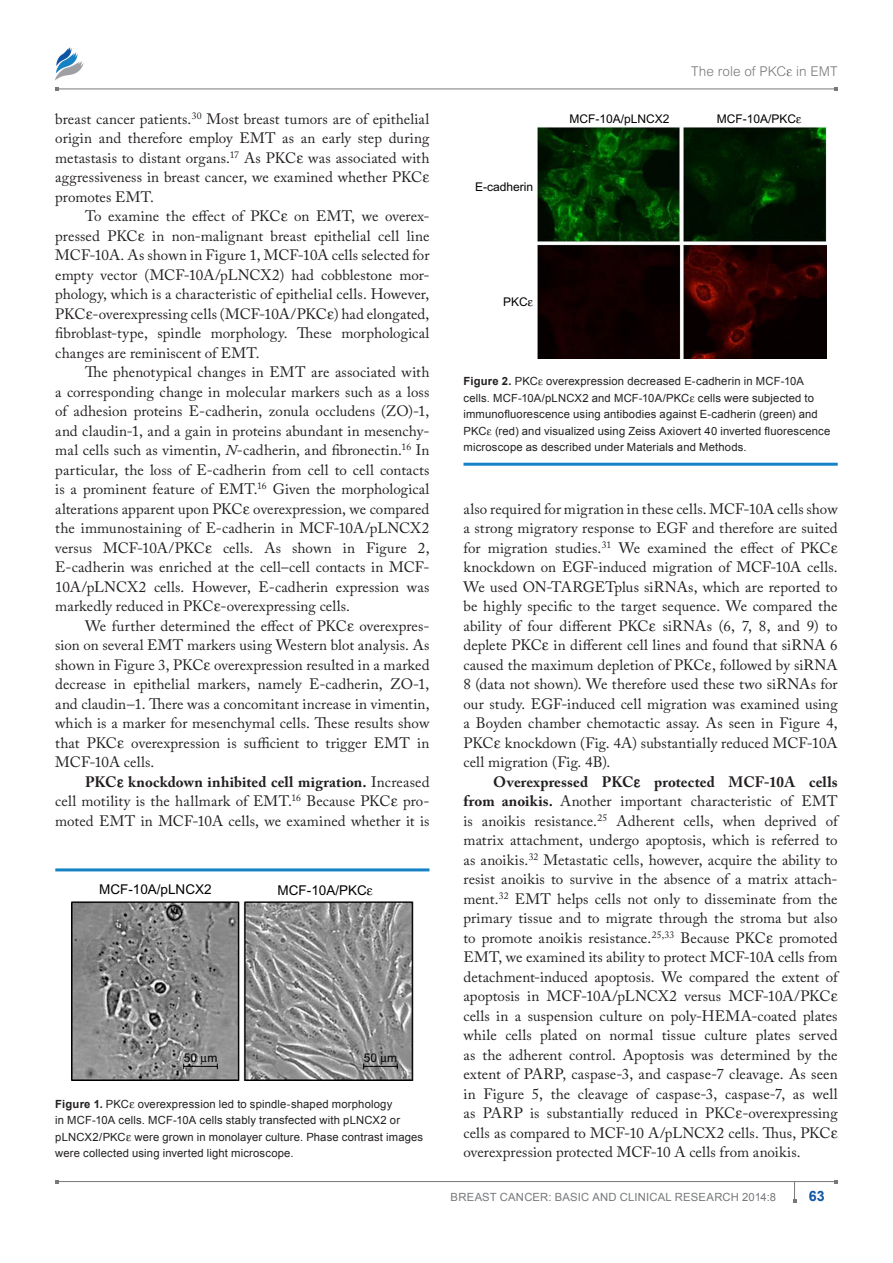
<style>
.page{position:relative;width:893px;height:1263px;background:#fff}
.page>*{position:absolute;margin:0;border:0;box-sizing:border-box;transform-origin:0 0}
.Tx{font:15px/19.5px "Adobe Caslon Pro";letter-spacing:.005em;color:#231f20;text-align:justify}
.t1{font:700 15px "Adobe Caslon Pro";letter-spacing:.005em;color:#231f20}
.RunF-folio{font:700 14.25px "Arial";color:#1055a4}
.t2{font:13.5px "Arial";color:#000}
.RunH{font:300 13.5px "Arial MT Std";letter-spacing:.005em;color:#76787b}
.t3{font:12px "Arial";color:#000}
.FigC{font:11.25px/16.5px "Arial";letter-spacing:.015em;color:#231f20}
.RunF{font:11.25px "Arial";letter-spacing:.015em;color:#76787b}
.s1{font-style:italic}
.s2{font-weight:700}
</style>
<div class="page">
<hr style="left:57px;top:89px;width:779px;height:1px;background:#76787b">
<hr style="left:57px;top:1181px;width:779px;height:1px;background:#76787b">
<img style="left:55px;top:47px;width:29px;height:33px">
<svg style="left:793px;top:1182px;width:3px;height:20px"></svg>
<hr style="left:55px;top:868px;width:374px;height:3px;background:#1582c5">
<img style="left:71px;top:901px;width:342px;height:179px">
<hr style="left:184px;top:1066px;width:33px;height:1px;background:#000">
<hr style="left:364px;top:1066px;width:33px;height:1px;background:#000">
<hr style="left:463px;top:463px;width:375px;height:3px;background:#1582c5">
<img style="left:538px;top:127px;width:288px;height:232px">
<svg style="left:201px;top:1056px;width:6px;height:9px"></svg>
<svg style="left:381px;top:1056px;width:6px;height:9px"></svg>
<h2 class="Tx" style="left:55px;top:109px;width:376px;text-align:left">breast cancer patients.<sup>30</sup> Most breast tumors are of epithelial origin and therefore employ EMT as an early step during metastasis to distant organs.<sup>17</sup> As PKC was associated with aggressiveness in breast cancer, we examined whether PKC promotes EMT.</h2>
<p class="Tx" style="left:55px;top:206px;width:376px;text-indent:30px">To examine the effect of PKC on EMT, we overex&shy;pressed PKC in non-malignant breast epithelial cell line MCF-10A. As shown in Figure 1, MCF-10A cells selected for empty vector (MCF-10A/pLNCX2) had cobblestone mor&shy;phology, which is a characteristic of epithelial cells. However, PKC -overexpressing cells (MCF-10A/PKC ) had elongated, fibroblast-type, spindle morphology. These morphological changes are reminiscent of EMT.</p>
<p class="Tx" style="left:55px;top:362px;width:376px;text-indent:30px">The phenotypical changes in EMT are associated with a corresponding change in molecular markers such as a loss of adhesion proteins E-cadherin, zonula occludens (ZO)-1, and claudin-1, and a gain in proteins abundant in mesenchy&shy;mal cells such as vimentin, <span class="s1">N</span>-cadherin, and fibronectin.<sup>16</sup> In particular, the loss of E-cadherin from cell to cell contacts is a prominent feature of EMT.<sup>16</sup> Given the morphological alterations apparent upon PKC overexpression, we compared the immunostaining of E-cadherin in MCF-10A/pLNCX2 versus MCF-10A/PKC cells. As shown in Figure 2, E-cadherin was enriched at the cell–cell contacts in MCF-10A/pLNCX2 cells. However, E-cadherin expression was markedly reduced in PKC -overexpressing cells.</p>
<p class="Tx" style="left:55px;top:616px;width:376px;text-indent:30px">We further determined the effect of PKC overexpres&shy;sion on several EMT markers using Western blot analysis. As shown in Figure 3, PKC overexpression resulted in a marked decrease in epithelial markers, namely E-cadherin, ZO-1, and claudin−1. There was a concomitant increase in vimentin, which is a marker for mesenchymal cells. These results show that PKC overexpression is sufficient to trigger EMT in MCF-10A cells.</p>
<h2 class="Tx" style="left:55px;top:772px;width:376px;text-indent:30px"><span class="s2">PKC knockdown inhibited cell migration.</span> Increased cell motility is the hallmark of EMT.<sup>16</sup> Because PKC pro&shy;moted EMT in MCF-10A cells, we examined whether it is</h2>
<p class="t2" style="left:99px;top:882px;width:114px">MCF-10A/pLNCX2</p>
<p class="t2" style="left:278px;top:882px;width:91px">MCF-10A/PKC</p>
<p class="t3" style="left:364px;top:1051px;width:35px">50 m</p>
<p class="FigC" style="left:55px;top:1096px;width:369px"><span class="s2">Figure 1.</span> PKC overexpression led to spindle-shaped morphology<br>in MCF-10A cells. MCF-10A cells stably transfected with pLNCX2 or pLNCX2/PKC were grown in monolayer culture. Phase contrast images were collected using inverted light microscope.</p>
<p class="t3" style="left:184px;top:1051px;width:35px">50 m</p>
<p class="t3" style="left:475px;top:180px;width:60px">E-cadherin</p>
<p class="t3" style="left:569px;top:112px;width:102px">MCF-10A/pLNCX2</p>
<p class="RunH" style="left:691px;top:64px;width:148px">The role of PKC in EMT</p>
<p class="t3" style="left:717px;top:112px;width:81px">MCF-10A/PKC</p>
<p class="t3" style="left:503px;top:295px;width:26px">PKC</p>
<p class="FigC" style="left:463px;top:373px;width:368px"><span class="s2">Figure 2.</span> PKC overexpression decreased E-cadherin in MCF-10A cells. MCF-10A/pLNCX2 and MCF-10A/PKC cells were subjected to immunofluorescence using antibodies against E-cadherin (green) and PKC (red) and visualized using Zeiss Axiovert 40 inverted fluorescence microscope as described under Materials and Methods.</p>
<h2 class="Tx" style="left:463px;top:499px;width:376px;text-align:left">also required for migration in these cells. MCF-10A cells show a strong migratory response to EGF and therefore are suited for migration studies.<sup>31</sup> We examined the effect of PKC knockdown on EGF-induced migration of MCF-10A cells.<br>We used ON-TARGETplus siRNAs, which are reported to be highly specific to the target sequence. We compared the ability of four different PKC siRNAs (6, 7, 8, and 9) to deplete PKC in different cell lines and found that siRNA 6 caused the maximum depletion of PKC , followed by siRNA 8 (data not shown). We therefore used these two siRNAs for our study. EGF-induced cell migration was examined using a Boyden chamber chemotactic assay. As seen in Figure 4, PKC knockdown (Fig. 4A) substantially reduced MCF-10A cell migration (Fig. 4B).</h2>
<h2 class="t1" style="left:493px;top:773px;width:140px">Overexpressed PKC</h2>
<h2 class="Tx" style="left:463px;top:772px;width:376px;text-align:left;text-indent:191px"><span class="s2">protected MCF-10A cells from anoikis.</span> Another important characteristic of EMT is anoikis resistance.<sup>25</sup> Adherent cells, when deprived of matrix attachment, undergo apoptosis, which is referred to as anoikis.<sup>32</sup> Metastatic cells, however, acquire the ability to resist anoikis to survive in the absence of a matrix attach&shy;ment.<sup>32</sup> EMT helps cells not only to disseminate from the primary tissue and to migrate through the stroma but also to promote anoikis resistance.<sup>25,33</sup> Because PKC promoted EMT, we examined its ability to protect MCF-10A cells from detachment-induced apoptosis. We compared the extent of apoptosis in MCF-10A/pLNCX2 versus MCF-10A/PKC cells in a suspension culture on poly-HEMA-coated plates while cells plated on normal tissue culture plates served as the adherent control. Apoptosis was determined by the extent of PARP, caspase-3, and caspase-7 cleavage. As seen in Figure 5, the cleavage of caspase-3, caspase-7, as well as PARP is substantially reduced in PKC -overexpressing cells as compared to MCF-10 A/pLNCX2 cells. Thus, PKC overexpression protected MCF-10 A cells from anoikis.</h2>
<p class="RunF" style="left:451px;top:1189px;width:327px">Breast Cancer: Basic and Clinical Research 2014:8</p>
<p class="RunF-folio" style="left:809px;top:1186px;width:18px">63</p>
</div>
